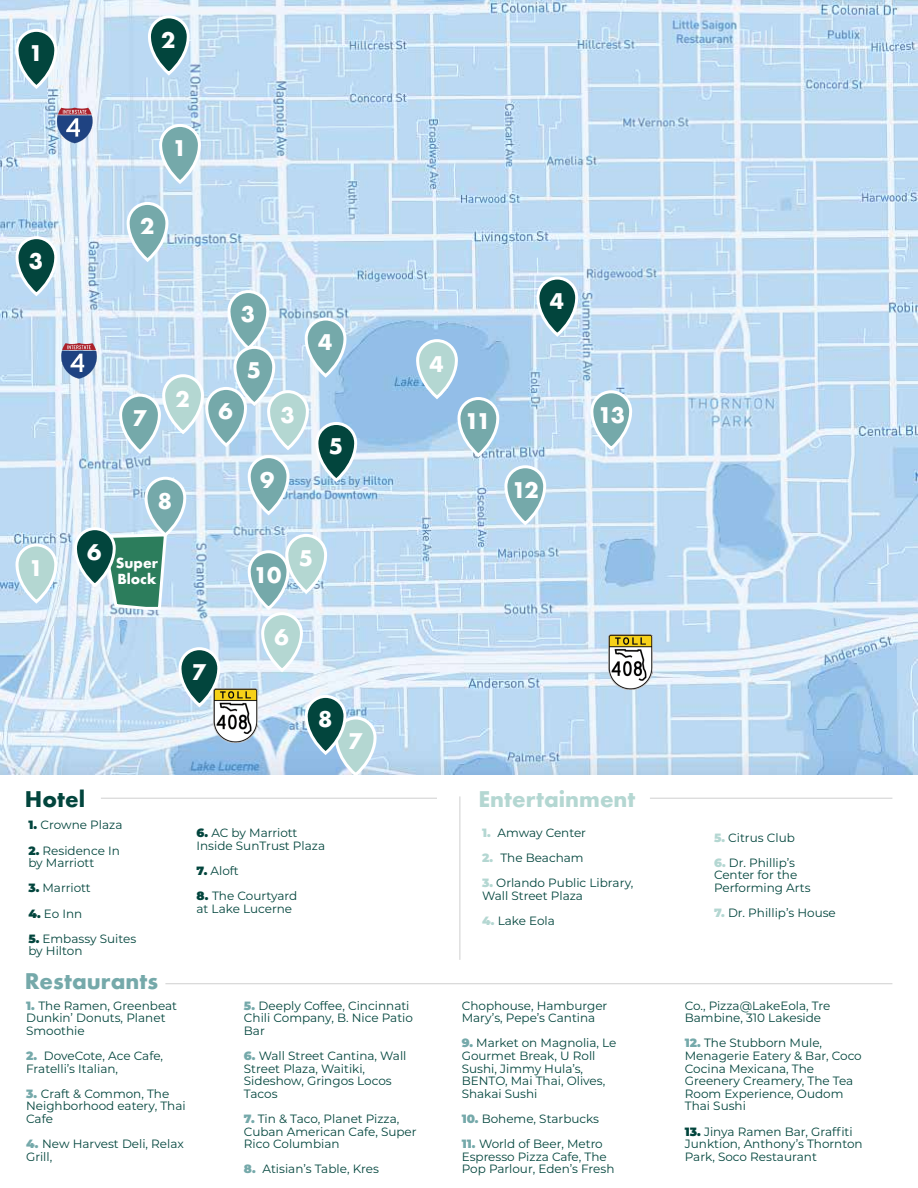
<style>
.page{position:relative;width:918px;height:1188px;background:#fff}
.page>*{position:absolute;margin:0;border:0;box-sizing:border-box;transform-origin:0 0}
.t1{font:700 21px "Futura";letter-spacing:-.065em;color:#fff}
.t2{font:700 21px "Futura";color:#b4d7d2}
.t3{font:700 21px "Futura";color:#75a9aa}
.t4{font:700 21px "Futura";color:#02453d}
.t5{font:700 13.5px/16.2px "Futura";color:#fff;text-align:right}
.t6{font:12px/12.6px "Montserrat";color:#02453d}
.s1{font-weight:900}
.s2{font-weight:900;color:#75a9aa}
.s3{font-weight:900;color:#b4d7d2}
</style>
<div class="page">
<img style="left:0;top:0;width:918px;height:775px">
<svg style="left:146px;top:14px;width:45px;height:64px;background:#719a9f"></svg>
<svg style="left:589px;top:389px;width:45px;height:63px;background:#a8cad2"></svg>
<svg style="left:158px;top:122px;width:44px;height:64px"></svg>
<svg style="left:14px;top:27px;width:45px;height:64px"></svg>
<svg style="left:415px;top:275px;width:165px;height:252px;background:#aecfe5"></svg>
<hr style="left:165px;top:983px;width:727px;height:1px;background:#020404">
<hr style="left:101px;top:798px;width:336px;height:1px;background:#020404">
<hr style="left:650px;top:798px;width:242px;height:1px;background:#020404">
<hr style="left:460px;top:796px;width:1px;height:164px;background:#020404">
<svg style="left:14px;top:200px;width:364px;height:575px;background:#b9d4e4"></svg>
<svg style="left:57px;top:108px;width:36px;height:35px"></svg>
<img style="left:214px;top:688px;width:43px;height:55px">
<img style="left:609px;top:635px;width:43px;height:54px">
<h1 class="t1" style="left:29px;top:38px;width:16px">1</h1>
<h1 class="t1" style="left:161px;top:25px;width:16px">2</h1>
<h1 class="t1" style="left:172px;top:133px;width:16px">1</h1>
<h1 class="t1" style="left:29px;top:245px;width:16px">3</h1>
<h1 class="t1" style="left:29px;top:553px;width:16px">1</h1>
<h1 class="t1" style="left:140px;top:211px;width:16px">2</h1>
<h1 class="t1" style="left:132px;top:403px;width:16px">7</h1>
<h1 class="t1" style="left:176px;top:384px;width:16px">2</h1>
<h1 class="t1" style="left:158px;top:486px;width:16px">8</h1>
<p class="t5" style="left:87px;top:555px;width:72px"><sup>6</sup> Super<br>Block</p>
<h1 class="t1" style="left:241px;top:299px;width:16px">3</h1>
<h1 class="t1" style="left:219px;top:396px;width:16px">6</h1>
<h1 class="t1" style="left:247px;top:355px;width:16px">5</h1>
<h1 class="t1" style="left:280px;top:399px;width:16px">3</h1>
<h1 class="t1" style="left:260px;top:464px;width:16px">9</h1>
<h1 class="t1" style="left:318px;top:327px;width:16px">4</h1>
<h1 class="t1" style="left:329px;top:431px;width:16px">5</h1>
<h1 class="t1" style="left:254px;top:560px;width:29px">10</h1>
<h1 class="t1" style="left:299px;top:543px;width:16px">5</h1>
<h1 class="t1" style="left:429px;top:348px;width:16px">4</h1>
<h1 class="t1" style="left:192px;top:657px;width:16px">7</h1>
<h1 class="t1" style="left:275px;top:621px;width:16px">6</h1>
<h1 class="t1" style="left:318px;top:704px;width:16px">8</h1>
<h1 class="t1" style="left:348px;top:726px;width:16px">7</h1>
<h1 class="t4" style="left:25px;top:784px;width:62px">Hotel</h1>
<p class="t6" style="left:28px;top:818px;width:96px"><span class="s1">1.</span> Crowne Plaza</p>
<p class="t6" style="left:28px;top:844px;width:93px"><span class="s1">2.</span> Residence In by Marriott</p>
<p class="t6" style="left:28px;top:881px;width:64px"><span class="s1">3.</span> Marriott</p>
<p class="t6" style="left:28px;top:907px;width:56px"><span class="s1">4.</span> Eo Inn</p>
<p class="t6" style="left:28px;top:932px;width:109px"><span class="s1">5.</span> Embassy Suites by Hilton</p>
<h1 class="t3" style="left:25px;top:966px;width:135px">Restaurants</h1>
<p class="t6" style="left:26px;top:999px;width:152px"><span class="s2">1.</span> The Ramen, Greenbeat<br>Dunkin’ Donuts, Planet<br>Smoothie</p>
<p class="t6" style="left:26px;top:1049px;width:139px"><span class="s2">2.</span> DoveCote, Ace Cafe,<br>Fratelli’s Italian,</p>
<p class="t6" style="left:26px;top:1087px;width:161px"><span class="s2">3.</span> Craft &amp; Common, The<br>Neighborhood eatery, Thai<br>Cafe</p>
<p class="t6" style="left:26px;top:1137px;width:159px"><span class="s2">4.</span> New Harvest Deli, Relax<br>Grill,</p>
<p class="t6" style="left:197px;top:826px;width:130px"><span class="s1">6.</span> AC by Marriott<br>Inside SunTrust Plaza</p>
<p class="t6" style="left:197px;top:864px;width:44px"><span class="s1">7.</span> Aloft</p>
<p class="t6" style="left:197px;top:889px;width:102px"><span class="s1">8.</span> The Courtyard at Lake Lucerne</p>
<p class="t6" style="left:244px;top:999px;width:171px"><span class="s2">5.</span> Deeply Coffee, Cincinnati<br>Chili Company, B. Nice Patio<br>Bar</p>
<p class="t6" style="left:244px;top:1049px;width:164px"><span class="s2">6.</span> Wall Street Cantina, Wall<br>Street Plaza, Waitiki,<br>Sideshow, Gringos Locos<br>Tacos</p>
<p class="t6" style="left:244px;top:1112px;width:174px"><span class="s2">7.</span> Tin &amp; Taco, Planet Pizza,<br>Cuban American Cafe, Super<br>Rico Columbian</p>
<p class="t6" style="left:244px;top:1162px;width:136px"><span class="s2">8.</span> Atisian’s Table, Kres</p>
<h1 class="t1" style="left:550px;top:286px;width:16px">4</h1>
<h1 class="t1" style="left:465px;top:406px;width:28px">11</h1>
<h1 class="t1" style="left:512px;top:475px;width:29px">12</h1>
<h1 class="t1" style="left:598px;top:400px;width:29px">13</h1>
<h1 class="t2" style="left:478px;top:784px;width:159px">Entertainment</h1>
<p class="t6" style="left:482px;top:826px;width:106px"><span class="s3">1.</span> Amway Center</p>
<p class="t6" style="left:482px;top:851px;width:103px"><span class="s3">2.</span> The Beacham</p>
<p class="t6" style="left:482px;top:876px;width:153px"><span class="s3">3.</span> Orlando Public Library,<br>Wall Street Plaza</p>
<p class="t6" style="left:482px;top:914px;width:74px"><span class="s3">4.</span> Lake Eola</p>
<p class="t6" style="left:462px;top:999px;width:147px">Chophouse, Hamburger<br>Mary’s, Pepe’s Cantina</p>
<p class="t6" style="left:462px;top:1036px;width:156px"><span class="s2">9.</span> Market on Magnolia, Le<br>Gourmet Break, U Roll<br>Sushi, Jimmy Hula’s,<br>BENTO, Mai Thai, Olives,<br>Shakai Sushi</p>
<p class="t6" style="left:462px;top:1112px;width:139px"><span class="s2">10.</span> Boheme, Starbucks</p>
<p class="t6" style="left:462px;top:1137px;width:154px"><span class="s2">11.</span> World of Beer, Metro<br>Espresso Pizza Cafe, The<br>Pop Parlour, Eden’s Fresh</p>
<p class="t6" style="left:714px;top:831px;width:82px"><span class="s3">5.</span> Citrus Club</p>
<p class="t6" style="left:714px;top:856px;width:98px"><span class="s3">6.</span> Dr. Phillip’s<br>Center for the<br>Performing Arts</p>
<p class="t6" style="left:714px;top:906px;width:123px"><span class="s3">7.</span> Dr. Phillip’s House</p>
<p class="t6" style="left:685px;top:999px;width:147px">Co., Pizza@LakeEola, Tre<br>Bambine, 310 Lakeside</p>
<p class="t6" style="left:685px;top:1036px;width:179px"><span class="s2">12.</span> The Stubborn Mule,<br>Menagerie Eatery &amp; Bar, Coco<br>Cocina Mexicana, The<br>Greenery Creamery, The Tea<br>Room Experience, Oudom<br>Thai Sushi</p>
<p class="t6" style="left:685px;top:1125px;width:179px"><span class="s1">13.</span> Jinya Ramen Bar, Graffiti<br>Junktion, Anthony’s Thornton<br>Park, Soco Restaurant</p>
</div>
